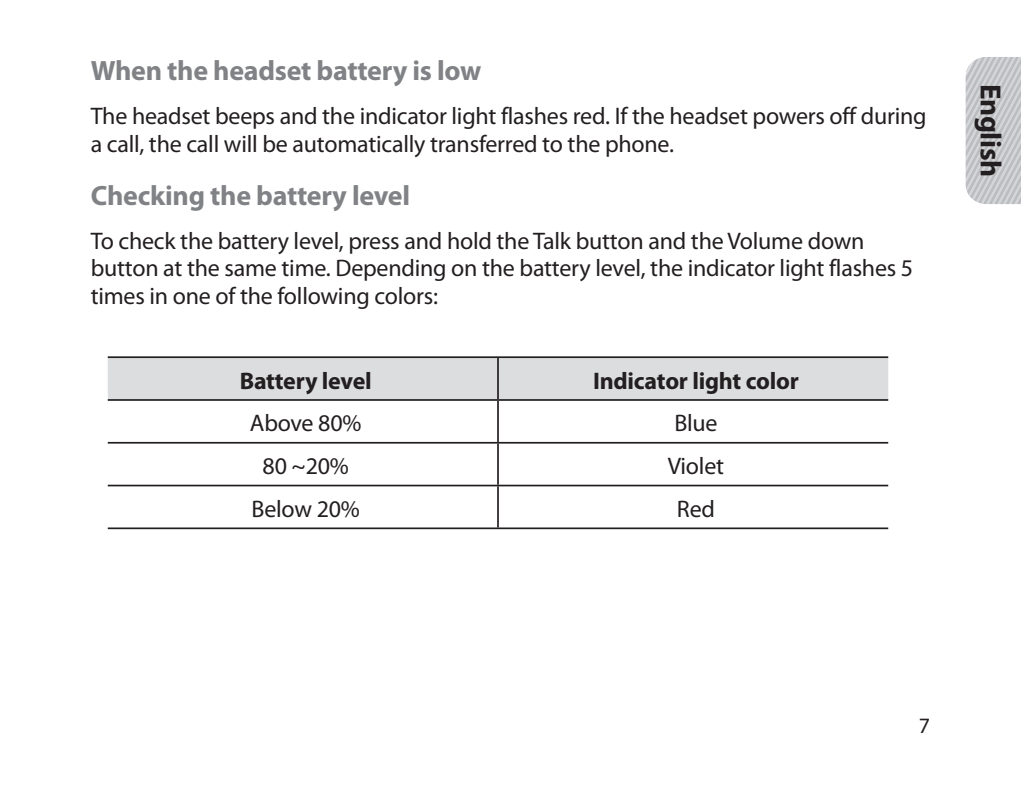
<style>
.page{position:relative;width:1021px;height:794px;background:#fff}
.page>*{position:absolute;margin:0;border:0;box-sizing:border-box;transform-origin:0 0}
.t1{font:700 29.2px "Myriad Pro";letter-spacing:-.01em;color:#231f20}
.t2{font:700 28px "Myriad Pro";letter-spacing:-.01em;color:#808285}
.t3{font:24px/27.2px "Myriad Pro";letter-spacing:-.01em;color:#231f20}
.t4{font:700 24px "Myriad Pro";letter-spacing:-.01em;color:#231f20}
.t5{font:22px "Myriad Pro";color:#231f20}
</style>
<div class="page">
<svg style="left:965px;top:57px;width:56px;height:147px;background:#cacacd"></svg>
<div style="left:108px;top:358px;width:780px;height:41px;background:#dcdddf"></div>
<hr style="left:108px;top:356px;width:390px;height:2px;background:#231f20">
<hr style="left:108px;top:399px;width:390px;height:2px;background:#231f20">
<hr style="left:498px;top:399px;width:390px;height:2px;background:#231f20">
<hr style="left:108px;top:527px;width:390px;height:2px;background:#231f20">
<hr style="left:498px;top:527px;width:390px;height:2px;background:#231f20">
<hr style="left:108px;top:442px;width:390px;height:1px;background:#231f20">
<hr style="left:108px;top:485px;width:390px;height:1px;background:#231f20">
<hr style="left:498px;top:356px;width:390px;height:2px;background:#231f20">
<hr style="left:497px;top:358px;width:2px;height:41px;background:#231f20">
<hr style="left:497px;top:401px;width:2px;height:41px;background:#231f20">
<hr style="left:498px;top:442px;width:390px;height:1px;background:#231f20">
<hr style="left:497px;top:443px;width:2px;height:42px;background:#231f20">
<hr style="left:498px;top:485px;width:390px;height:1px;background:#231f20">
<hr style="left:497px;top:486px;width:2px;height:41px;background:#231f20">
<p class="t2" style="left:91px;top:52px;width:392px">When the headset battery is low</p>
<p class="t3" style="left:91px;top:102px;width:837px">The headset beeps and the indicator light flashes red. If the headset powers off during a call, the call will be automatically transferred to the phone.</p>
<p class="t2" style="left:91px;top:177px;width:321px">Checking the battery level</p>
<p class="t3" style="left:91px;top:227px;width:824px">To check the battery level, press and hold the Talk button and the Volume down button at the same time. Depending on the battery level, the indicator light flashes 5 times in one of the following colors:</p>
<p class="t4" style="left:240px;top:365px;width:134px">Battery level</p>
<p class="t4" style="left:593px;top:365px;width:207px">Indicator light color</p>
<p class="t3" style="left:250px;top:409px;width:113px">Above 80%</p>
<p class="t3" style="left:674px;top:409px;width:45px">Blue</p>
<p class="t3" style="left:262px;top:452px;width:88px">80 ~20%</p>
<p class="t3" style="left:667px;top:452px;width:58px">Violet</p>
<p class="t3" style="left:251px;top:495px;width:110px">Below 20%</p>
<p class="t3" style="left:677px;top:495px;width:40px">Red</p>
<p class="t1" style="left:1009px;top:83px;width:95px;rotate:90deg">English</p>
<p class="t5" style="left:918px;top:712px;width:13px">7</p>
</div>
